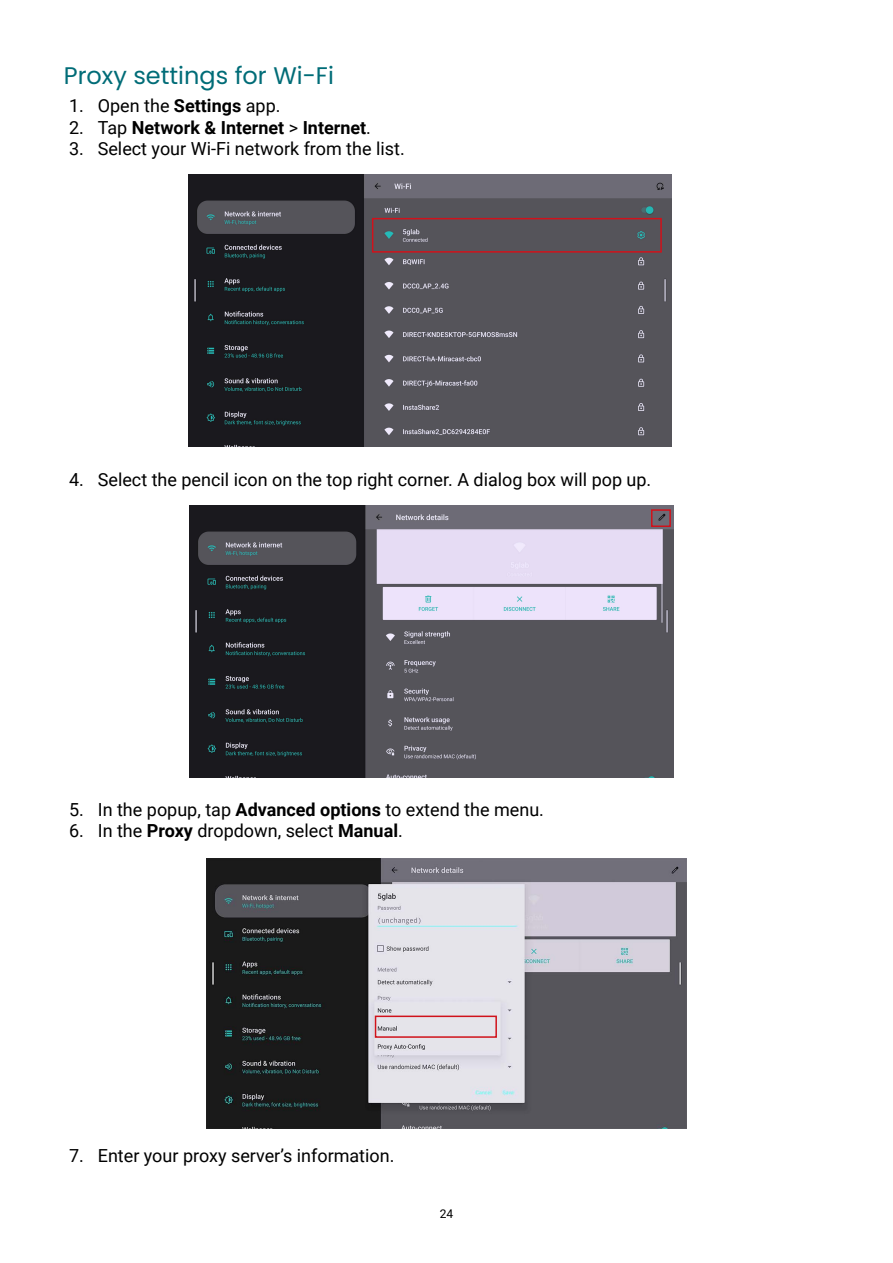
<style>
.page{position:relative;width:893px;height:1263px;background:#fff}
.page>*{position:absolute;margin:0;border:0;box-sizing:border-box;transform-origin:0 0}
.t1{font:24px "Poppins";color:#006c77}
.t2{font:18px "Roboto";color:#000}
.t3{font:700 18px "Roboto";color:#000}
.t4{font:12px "Roboto";color:#000}
.s1{font-weight:700}
.s2{font-weight:400}
</style>
<div class="page">
<img style="left:189px;top:175px;width:483px;height:272px">
<div style="left:372px;top:218px;width:290px;height:35px;border:2px solid #d0121b"></div>
<img style="left:190px;top:506px;width:483px;height:272px">
<div style="left:651px;top:509px;width:20px;height:18px;border:2px solid #d0121b"></div>
<img style="left:206px;top:858px;width:481px;height:271px">
<div style="left:375px;top:1015px;width:122px;height:23px;border:2px solid #d0121b"></div>
<h1 class="t1" style="left:64px;top:62px;width:272px">Proxy settings for Wi-Fi</h1>
<p class="t2" style="left:69px;top:93px;width:213px">1. Open the <span class="s1">Settings</span> app.</p>
<p class="t3" style="left:69px;top:115px;width:303px"><span class="s2">2. Tap</span> Network &amp; Internet <span class="s2">&gt;</span> Internet<span class="s2">.</span></p>
<p class="t2" style="left:69px;top:136px;width:337px">3. Select your Wi-Fi network from the list.</p>
<p class="t2" style="left:69px;top:467px;width:584px">4. Select the pencil icon on the top right corner. A dialog box will pop up.</p>
<p class="t2" style="left:69px;top:797px;width:476px">5. In the popup, tap <span class="s1">Advanced options</span> to extend the menu.</p>
<p class="t2" style="left:69px;top:818px;width:335px">6. In the <span class="s1">Proxy</span> dropdown, select <span class="s1">Manual</span>.</p>
<p class="t2" style="left:69px;top:1143px;width:327px">7. Enter your proxy server’s information.</p>
<p class="t4" style="left:440px;top:1205px;width:15px">24</p>
</div>
